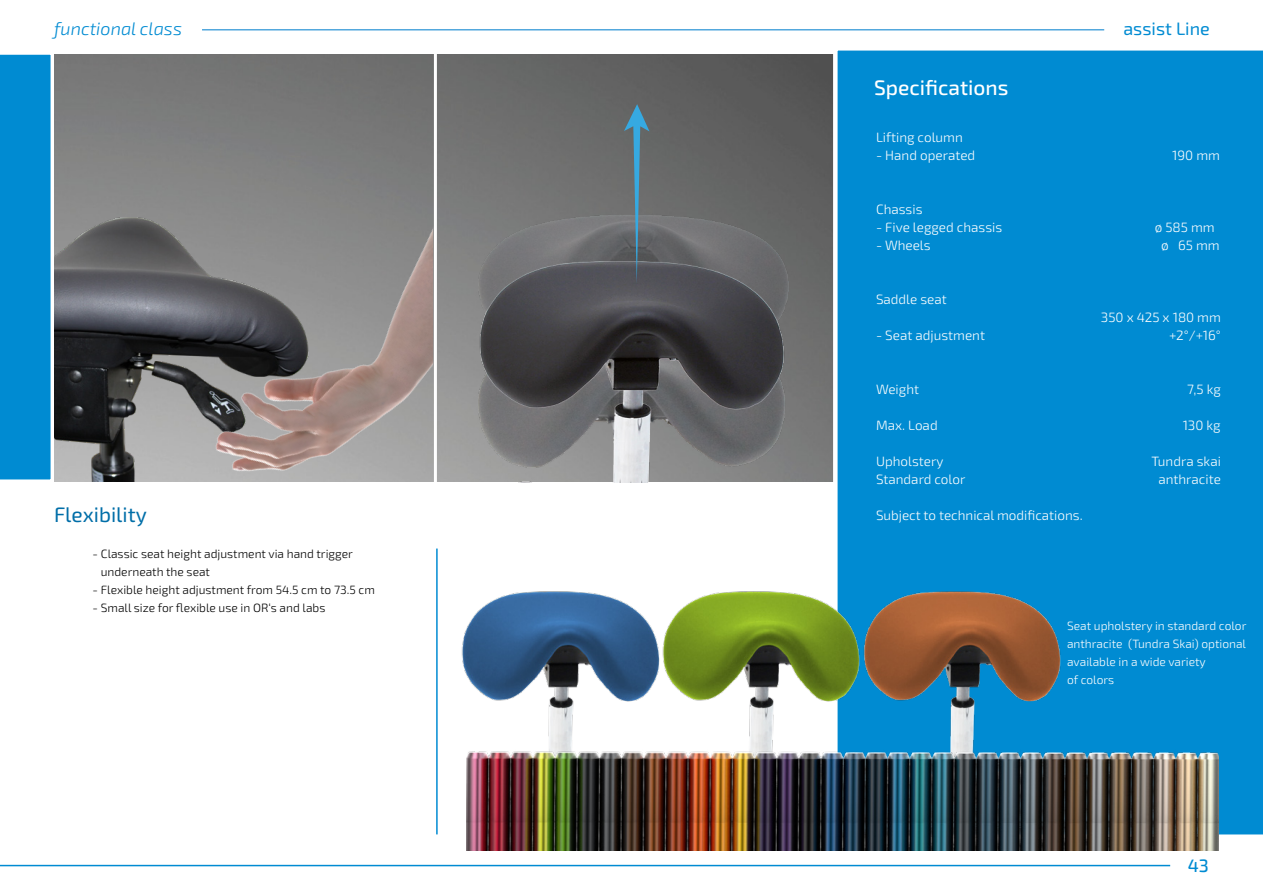
<style>
.page{position:relative;width:1263px;height:893px;background:#fff}
.page>*{position:absolute;margin:0;border:0;box-sizing:border-box;transform-origin:0 0}
.t1{font:500 21px "Exo 2.0";color:#fff}
.t2{font:21px "Exo 2.0";color:#006ea8}
.t3{font:italic 300 18px "Exo 2.0";color:#008bd2}
.t4{font:18px "Exo 2.0";color:#008bd2}
.t5{font:500 18px "Exo 2.0";color:#008bd2}
.t6{font:300 13.5px "Exo 2.0";color:#fff}
.t7{font:300 12px/18px "Exo 2.0";color:#000}
.t8{font:300 12px/18px "Exo 2.0";color:#fff}
</style>
<div class="page">
<hr style="left:54px;top:865px;width:1116px;height:1px;background:#008bd2">
<hr style="left:0;top:865px;width:54px;height:1px;background:#008bd2">
<div style="left:0;top:54px;width:51px;height:426px;background:#008bd2"></div>
<img style="left:54px;top:54px;width:779px;height:132px">
<hr style="left:436px;top:549px;width:2px;height:285px;background:#008bd2">
<div style="left:833px;top:50px;width:430px;height:785px;background:#008bd2"></div>
<img style="left:436px;top:566px;width:194px;height:239px">
<img style="left:630px;top:591px;width:200px;height:149px">
<img style="left:830px;top:566px;width:251px;height:174px">
<img style="left:54px;top:171px;width:135px;height:311px">
<img style="left:433px;top:186px;width:401px;height:297px">
<img style="left:467px;top:740px;width:752px;height:110px">
<img style="left:189px;top:171px;width:244px;height:311px">
<hr style="left:434px;top:37px;width:3px;height:455px;background:#fff">
<svg style="left:624px;top:104px;width:25px;height:179px;background:#5d727d"></svg>
<hr style="left:202px;top:29px;width:902px;height:2px;background:#52a7dd">
<h2 class="t3" style="left:54px;top:18px;width:130px">functional class</h2>
<h2 class="t4" style="left:1123px;top:18px;width:88px">assist Line</h2>
<h1 class="t1" style="left:874px;top:75px;width:136px">Specifications</h1>
<p class="t6" style="left:876px;top:130px;width:88px">Lifting column</p>
<p class="t6" style="left:876px;top:148px;width:101px">- Hand operated</p>
<p class="t6" style="left:1172px;top:148px;width:49px">190 mm</p>
<p class="t6" style="left:876px;top:202px;width:48px">Chassis</p>
<p class="t6" style="left:876px;top:220px;width:128px">- Five legged chassis</p>
<p class="t6" style="left:1155px;top:220px;width:62px">ø 585 mm</p>
<p class="t6" style="left:876px;top:238px;width:56px">- Wheels</p>
<p class="t6" style="left:1161px;top:238px;width:60px">ø 65 mm</p>
<p class="t6" style="left:876px;top:292px;width:72px">Saddle seat</p>
<p class="t6" style="left:1101px;top:310px;width:122px">350 x 425 x 180 mm</p>
<h1 class="t2" style="left:54px;top:502px;width:94px">Flexibility</h1>
<p class="t7" style="left:101px;top:545px;width:254px;text-indent:-8px">- Classic seat height adjustment via hand trigger underneath the seat</p>
<p class="t7" style="left:93px;top:581px;width:284px">- Flexible height adjustment from 54.5 cm to 73.5 cm</p>
<p class="t7" style="left:93px;top:599px;width:234px">- Small size for flexible use in OR‘s and labs</p>
<p class="t6" style="left:876px;top:328px;width:110px">- Seat adjustment</p>
<p class="t6" style="left:1169px;top:328px;width:53px">+2°/+16°</p>
<p class="t6" style="left:876px;top:382px;width:45px">Weight</p>
<p class="t6" style="left:1187px;top:382px;width:35px">7,5 kg</p>
<p class="t6" style="left:876px;top:418px;width:63px">Max. Load</p>
<p class="t6" style="left:1183px;top:418px;width:40px">130 kg</p>
<p class="t6" style="left:876px;top:454px;width:69px">Upholstery</p>
<p class="t6" style="left:1151px;top:454px;width:71px">Tundra skai</p>
<p class="t6" style="left:876px;top:472px;width:91px">Standard color</p>
<p class="t6" style="left:1158px;top:472px;width:64px">anthracite</p>
<p class="t6" style="left:876px;top:508px;width:208px">Subject to technical modifications.</p>
<p class="t8" style="left:1067px;top:617px;width:181px">Seat upholstery in standard color anthracite (Tundra Skai) optional available in a wide variety<br>of colors</p>
<h2 class="t5" style="left:1188px;top:855px;width:23px">43</h2>
</div>
